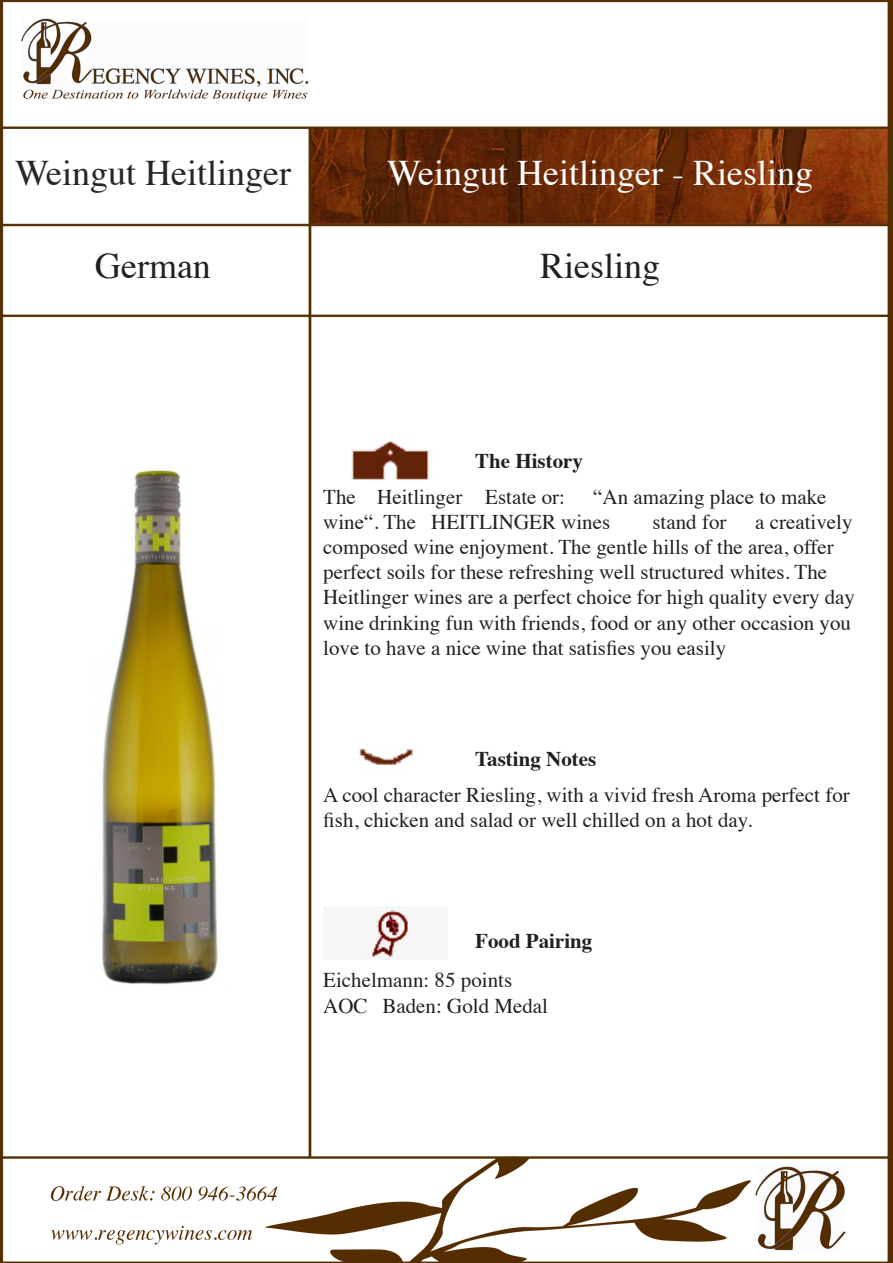
<style>
.page{position:relative;width:893px;height:1263px;background:#fff}
.page>*{position:absolute;margin:0;border:0;box-sizing:border-box;transform-origin:0 0}
.t1{font:36px "Times";color:#fdfdfd}
.t2{font:36px "Times";color:#282526}
.t3{font:36px "Times";color:#231f20}
.t4{font:21px/25.2px "Times";color:#231f20}
.t5{font:700 21px "Times";color:#231f20}
</style>
<div class="page">
<img style="left:0;top:0;width:893px;height:1263px">
<img style="left:59px;top:391px;width:202px;height:605px">
<img style="left:323px;top:427px;width:125px;height:53px">
<img style="left:323px;top:725px;width:125px;height:53px">
<img style="left:323px;top:906px;width:125px;height:53px">
<h1 class="t2" style="left:15px;top:139px;width:278px">Weingut Heitlinger</h1>
<h1 class="t1" style="left:387px;top:139px;width:428px">Weingut Heitlinger - Riesling</h1>
<h1 class="t3" style="left:95px;top:232px;width:117px">German</h1>
<h1 class="t3" style="left:540px;top:232px;width:122px">Riesling</h1>
<p class="t5" style="left:475px;top:441px;width:109px">The History</p>
<p class="t4" style="left:323px;top:482px;width:243px">The Heitlinger Estate or:</p>
<p class="t4" style="left:323px;top:482px;width:505px;text-indent:270px">“An amazing place to make wine“. The HEITLINGER wines</p>
<p class="t4" style="left:323px;top:507px;width:533px;text-indent:432px">a creatively composed wine enjoyment. The gentle hills of the area, offer perfect soils for these refreshing well structured whites. The Heitlinger wines are a perfect choice for high quality every day wine drinking fun with friends, food or any other occasion you love to have a nice wine that satisfies you easily</p>
<p class="t4" style="left:652px;top:507px;width:76px">stand for</p>
<p class="t5" style="left:475px;top:739px;width:123px">Tasting Notes</p>
<p class="t4" style="left:323px;top:780px;width:528px">A cool character Riesling, with a vivid fresh Aroma perfect for fish, chicken and salad or well chilled on a hot day.</p>
<p class="t5" style="left:475px;top:920px;width:119px">Food Pairing</p>
<p class="t4" style="left:323px;top:966px;width:226px">Eichelmann: 85 points<br>AOC Baden: Gold Medal</p>
</div>
